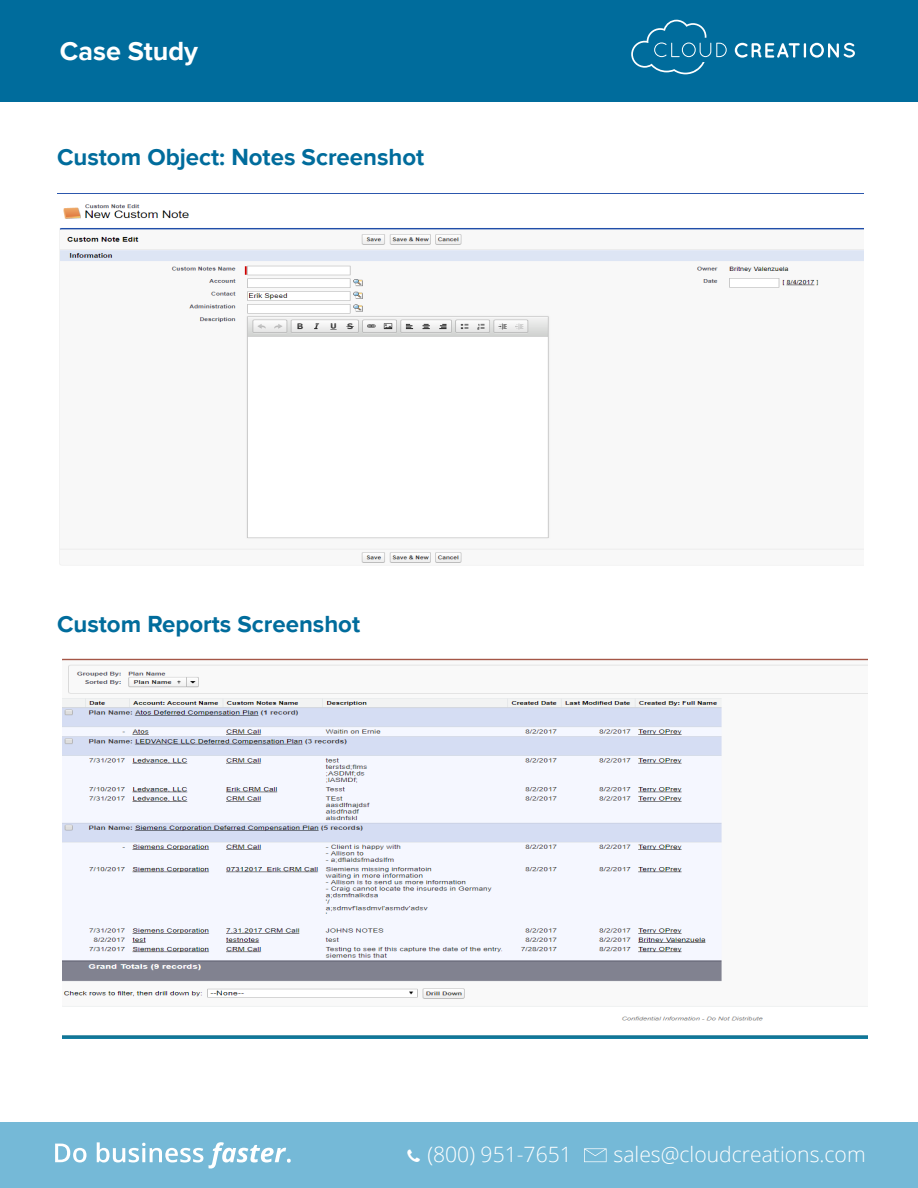
<style>
.page{position:relative;width:918px;height:1188px;background:#fff}
.page>*{position:absolute;margin:0;border:0;box-sizing:border-box;transform-origin:0 0}
.t1{font:700 27px "Proxima Nova";color:#fff}
.t2{font:700 24px "Proxima Nova";color:#006c9c}
.t3{font:300 21.15px "Open Sans";color:#fff}
</style>
<div class="page">
<div style="left:0;top:1122px;width:918px;height:66px;background:#75b9d7"></div>
<svg style="left:584px;top:1148px;width:23px;height:14px"></svg>
<svg style="left:55px;top:1144px;width:31px;height:19px"></svg>
<svg style="left:97px;top:1142px;width:106px;height:21px"></svg>
<svg style="left:209px;top:1142px;width:82px;height:27px"></svg>
<div style="left:0;top:0;width:918px;height:102px;background:#006c9c"></div>
<svg style="left:631px;top:20px;width:224px;height:54px"></svg>
<img style="left:59px;top:204px;width:804px;height:361px">
<img style="left:63px;top:658px;width:804px;height:380px">
<p class="t1" style="left:60px;top:36px;width:140px">Case Study</p>
<p class="t2" style="left:57px;top:144px;width:369px">Custom Object: Notes Screenshot</p>
<p class="t2" style="left:57px;top:610px;width:305px">Custom Reports Screenshot</p>
<p class="t3" style="left:427px;top:1140px;width:146px">(800) 951-7651</p>
<p class="t3" style="left:614px;top:1140px;width:254px">sales@cloudcreations.com</p>
</div>
